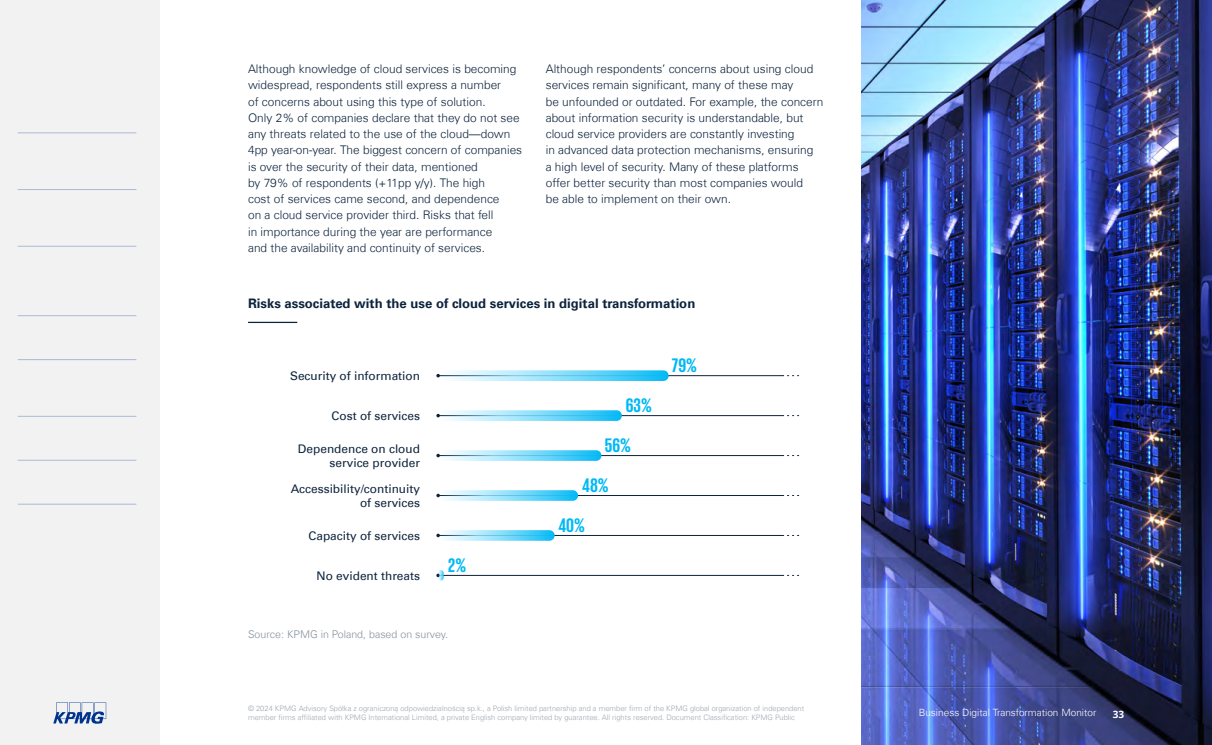
<style>
.page{position:relative;width:1212px;height:745px;background:#fff}
.page>*{position:absolute;margin:0;border:0;box-sizing:border-box;transform-origin:0 0}
.t1{font:700 20px "KPMG";letter-spacing:.005em;color:#00b8f5}
.t2{font:700 13.12px "Universfor KPMG";color:#0c233c}
.t3{font:300 11.88px/16.2px "Universfor KPMG";color:#0c233c}
.t4{font:11.88px/14.2px "Universfor KPMG";color:#0c233c;text-align:right}
.t5{font:300 10.62px "Universfor KPMG";color:#86919e}
.t6{font:300 10px "Universfor KPMG";color:#fff}
.t7{font:700 10px "Open Sans";color:#fff}
.t8{font:300 7.5px/9px "Universfor KPMG";color:#9ea7b1}
</style>
<div class="page">
<hr style="left:248px;top:321px;width:49px;height:2px;background:#0c233c">
<svg style="left:782px;top:375px;width:18px;height:1px"></svg>
<hr style="left:438px;top:375px;width:344px;height:1px;background:#0c233c">
<svg style="left:782px;top:415px;width:18px;height:1px"></svg>
<hr style="left:438px;top:415px;width:344px;height:1px;background:#0c233c">
<svg style="left:782px;top:455px;width:18px;height:1px"></svg>
<hr style="left:438px;top:455px;width:344px;height:1px;background:#0c233c">
<hr style="left:438px;top:494px;width:344px;height:1px;background:#0c233c">
<hr style="left:438px;top:534px;width:344px;height:1px;background:#0c233c">
<hr style="left:438px;top:574px;width:344px;height:1px;background:#0c233c">
<svg style="left:436px;top:570px;width:8px;height:10px"></svg>
<svg style="left:438px;top:530px;width:117px;height:10px"></svg>
<svg style="left:438px;top:490px;width:140px;height:10px"></svg>
<svg style="left:438px;top:450px;width:163px;height:10px"></svg>
<svg style="left:438px;top:410px;width:184px;height:10px"></svg>
<svg style="left:438px;top:370px;width:231px;height:11px"></svg>
<img style="left:861px;top:0;width:351px;height:744px">
<div style="left:0;top:0;width:159px;height:744px;background:#f2f2f2"></div>
<hr style="left:18px;top:189px;width:118px;height:1px;background:#00338d">
<hr style="left:18px;top:132px;width:118px;height:1px;background:#00338d">
<hr style="left:18px;top:315px;width:118px;height:1px;background:#00338d">
<hr style="left:18px;top:246px;width:118px;height:1px;background:#00338d">
<hr style="left:18px;top:359px;width:118px;height:1px;background:#00338d">
<hr style="left:18px;top:459px;width:118px;height:1px;background:#00338d">
<hr style="left:18px;top:415px;width:118px;height:1px;background:#00338d">
<hr style="left:18px;top:503px;width:118px;height:1px;background:#00338d">
<svg style="left:53px;top:702px;width:53px;height:21px"></svg>
<p class="t3" style="left:248px;top:61px;width:276px">Although knowledge of cloud services is becoming widespread, respondents still express a number<br>of concerns about using this type of solution.<br>Only 2% of companies declare that they do not see any threats related to the use of the cloud—down 4pp year-on-year. The biggest concern of companies is over the security of their data, mentioned<br>by 79% of respondents (+11pp y/y). The high<br>cost of services came second, and dependence<br>on a cloud service provider third. Risks that fell<br>in importance during the year are performance<br>and the availability and continuity of services.</p>
<p class="t3" style="left:546px;top:61px;width:279px">Although respondents’ concerns about using cloud services remain significant, many of these may<br>be unfounded or outdated. For example, the concern about information security is understandable, but cloud service providers are constantly investing<br>in advanced data protection mechanisms, ensuring<br>a high level of security. Many of these platforms offer better security than most companies would<br>be able to implement on their own.</p>
<p class="t2" style="left:248px;top:295px;width:449px">Risks associated with the use of cloud services in digital transformation</p>
<p class="t4" style="left:290px;top:368px;width:131px">Security of information</p>
<p class="t4" style="left:332px;top:408px;width:90px">Cost of services</p>
<p class="t4" style="left:298px;top:441px;width:124px">Dependence on cloud service provider</p>
<p class="t4" style="left:291px;top:481px;width:131px">Accessibility/continuity of services</p>
<p class="t4" style="left:308px;top:528px;width:113px">Capacity of services</p>
<p class="t4" style="left:317px;top:568px;width:105px">No evident threats</p>
<h1 class="t1" style="left:448px;top:554px;width:19px">2%</h1>
<p class="t5" style="left:248px;top:627px;width:202px">Source: KPMG in Poland, based on survey.</p>
<h1 class="t1" style="left:626px;top:395px;width:28px">63%</h1>
<h1 class="t1" style="left:605px;top:435px;width:28px">56%</h1>
<h1 class="t1" style="left:582px;top:474px;width:28px">48%</h1>
<h1 class="t1" style="left:558px;top:515px;width:28px">40%</h1>
<h1 class="t1" style="left:672px;top:355px;width:27px">79%</h1>
<p class="t8" style="left:248px;top:703px;width:558px">© 2024 KPMG Advisory Spółka z ograniczoną odpowiedzialnością sp.k., a Polish limited partnership and a member firm of the KPMG global organization of independent member firms affiliated with KPMG International Limited, a private English company limited by guarantee. All rights reserved. Document Classification: KPMG Public</p>
<p class="t6" style="left:919px;top:706px;width:179px">Business Digital Transformation Monitor</p>
<p class="t7" style="left:1113px;top:706px;width:13px">33</p>
</div>
